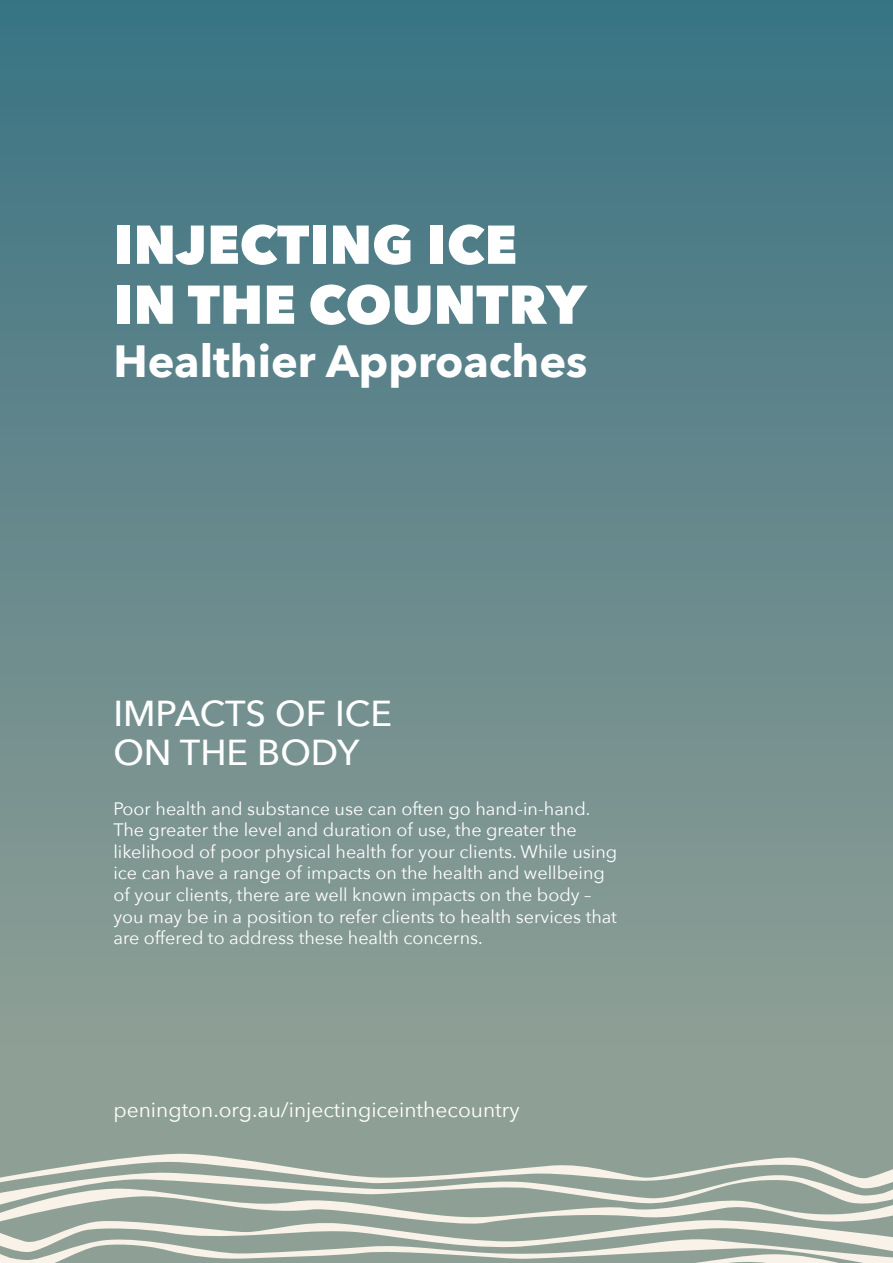
<style>
.page{position:relative;width:893px;height:1263px;background:#fff}
.page>*{position:absolute;margin:0;border:0;box-sizing:border-box;transform-origin:0 0}
.t1{font:800 54px/60px "Avenir Next";color:#fff}
.t2{font:700 45px "Avenir Next";color:#fff}
.t3{font:500 36px/39px "Avenir Next";color:#fff}
.t4{font:21px "Avenir Next";color:#fff}
.t5{font:18px/21.6px "Avenir Next";color:#fff}
</style>
<div class="page">
<div style="left:0;top:0;width:893px;height:1263px;background:linear-gradient(to bottom,#3b7384,#9fa798)"></div>
<svg style="left:0;top:1153px;width:893px;height:110px"></svg>
<h1 class="t1" style="left:113px;top:217px;width:474px">INJECTING ICE<br>IN THE COUNTRY</h1>
<h2 class="t2" style="left:113px;top:332px;width:476px">Healthier Approaches</h2>
<h3 class="t3" style="left:113px;top:695px;width:280px">IMPACTS OF ICE<br>ON THE BODY</h3>
<p class="t5" style="left:113px;top:798px;width:505px">Poor health and substance use can often go hand-in-hand.<br>The greater the level and duration of use, the greater the likelihood of poor physical health for your clients. While using ice can have a range of impacts on the health and wellbeing of your clients, there are well known impacts on the body – you may be in a position to refer clients to health services that are offered to address these health concerns.</p>
<p class="t4" style="left:113px;top:1096px;width:408px">penington.org.au/injectingiceinthecountry</p>
</div>
